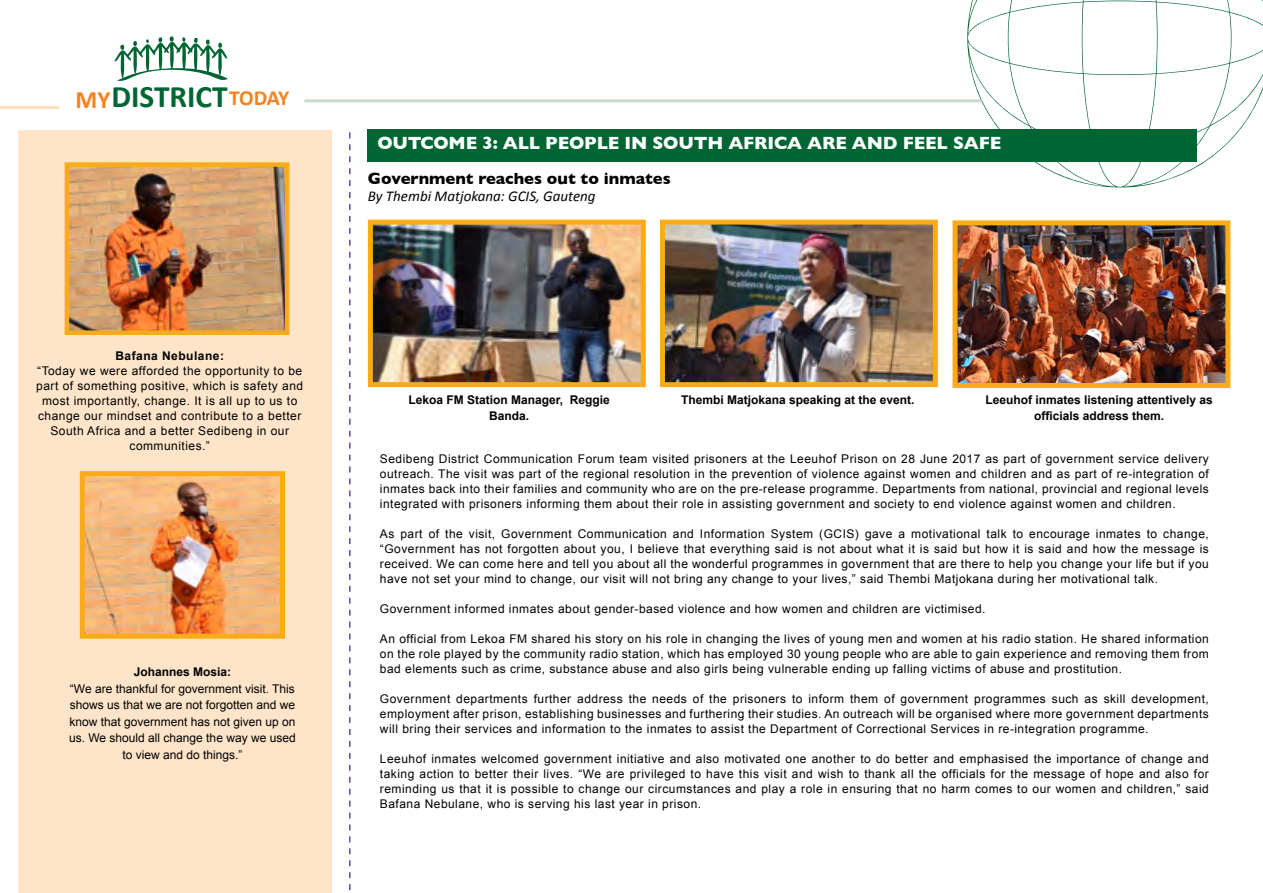
<style>
.page{position:relative;width:1263px;height:893px;background:#fff}
.page>*{position:absolute;margin:0;border:0;box-sizing:border-box;transform-origin:0 0}
.t1{font:700 31.35px "Calibri";color:#006532}
.t2{font:700 18px "Gill Sans";letter-spacing:-.01em;color:#fff}
.t3{font:700 16.5px "Gill Sans";color:#000}
.t4{font:italic 15px "Calibri";color:#000}
.t5{font:12px/15px "Arial";letter-spacing:.04em;color:#000;text-align:justify}
.t6{font:12px/16.5px "Arial";color:#000;text-align:center}
.t7{font:700 12px/16.5px "Arial";color:#000;text-align:center}
.t8{font:700 12px "Arial";letter-spacing:.04em;color:#000}
.s1{font-size:25.05px;color:#f58220}
.s2{font-size:21.6px;color:#f58220}
</style>
<div class="page">
<div style="left:18px;top:131px;width:314px;height:762px;background:#fee4c9"></div>
<hr style="left:0;top:106px;width:59px;height:3px;background:#ffe2b8">
<svg style="left:967px;top:0;width:296px;height:187px"></svg>
<svg style="left:349px;top:132px;width:2px;height:759px"></svg>
<hr style="left:304px;top:99px;width:677px;height:3px;background:#cad9ce">
<svg style="left:115px;top:36px;width:113px;height:45px"></svg>
<img style="left:70px;top:167px;width:214px;height:163px">
<div style="left:65px;top:162px;width:224px;height:173px;border:4px solid #fbab18"></div>
<img style="left:374px;top:226px;width:266px;height:155px">
<div style="left:368px;top:220px;width:278px;height:167px;border:5px solid #fbab18"></div>
<img style="left:666px;top:226px;width:266px;height:155px">
<div style="left:660px;top:220px;width:278px;height:167px;border:5px solid #fbab18"></div>
<img style="left:958px;top:226px;width:266px;height:156px">
<div style="left:952px;top:220px;width:278px;height:168px;border:5px solid #fbab18"></div>
<img style="left:86px;top:477px;width:193px;height:156px">
<div style="left:80px;top:471px;width:205px;height:168px;border:5px solid #fbab18"></div>
<div style="left:368px;top:129px;width:829px;height:33px;background:#006532"></div>
<h1 class="t1" style="left:75px;top:77px;width:215px"><span class="s1">MY</span>DISTRICT<span class="s2">TODAY</span></h1>
<p class="t8" style="left:115px;top:347px;width:110px">Bafana Nebulane:</p>
<p class="t5" style="left:36px;top:363px;width:268px;text-align:center">“Today we were afforded the opportunity to be part of something positive, which is safety and most importantly, change. It is all up to us to change our mindset and contribute to a better South Africa and a better Sedibeng in our communities.”</p>
<p class="t7" style="left:134px;top:664px;width:99px">Johannes Mosia:</p>
<p class="t6" style="left:69px;top:680px;width:228px">“We are thankful for government visit. This shows us that we are not forgotten and we know that government has not given up on us. We should all change the way we used to view and do things.”</p>
<h2 class="t2" style="left:377px;top:128px;width:625px">OUTCOME 3: ALL PEOPLE IN SOUTH AFRICA ARE AND FEEL SAFE</h2>
<h3 class="t3" style="left:368px;top:166px;width:304px">Government reaches out to inmates</h3>
<p class="t4" style="left:368px;top:186px;width:229px">By Thembi Matjokana: GCIS, Gauteng</p>
<p class="t7" style="left:408px;top:392px;width:203px">Lekoa FM Station Manager, Reggie<br>Banda.</p>
<p class="t7" style="left:681px;top:392px;width:235px">Thembi Matjokana speaking at the event.</p>
<p class="t7" style="left:985px;top:392px;width:229px">Leeuhof inmates listening attentively as officials address them.</p>
<p class="t5" style="left:380px;top:452px;width:830px">Sedibeng District Communication Forum team visited prisoners at the Leeuhof Prison on 28 June 2017 as part of government service delivery outreach. The visit was part of the regional resolution in the prevention of violence against women and children and as part of re-integration of inmates back into their families and community who are on the pre-release programme. Departments from national, provincial and regional levels integrated with prisoners informing them about their role in assisting government and society to end violence against women and children.</p>
<p class="t5" style="left:380px;top:527px;width:830px">As part of the visit, Government Communication and Information System (GCIS) gave a motivational talk to encourage inmates to change, “Government has not forgotten about you, I believe that everything said is not about what it is said but how it is said and how the message is received. We can come here and tell you about all the wonderful programmes in government that are there to help you change your life but if you have not set your mind to change, our visit will not bring any change to your lives,” said Thembi Matjokana during her motivational talk.</p>
<p class="t5" style="left:380px;top:602px;width:607px">Government informed inmates about gender-based violence and how women and children are victimised.</p>
<p class="t5" style="left:380px;top:632px;width:830px">An official from Lekoa FM shared his story on his role in changing the lives of young men and women at his radio station. He shared information on the role played by the community radio station, which has employed 30 young people who are able to gain experience and removing them from bad elements such as crime, substance abuse and also girls being vulnerable ending up falling victims of abuse and prostitution.</p>
<p class="t5" style="left:380px;top:692px;width:830px">Government departments further address the needs of the prisoners to inform them of government programmes such as skill development, employment after prison, establishing businesses and furthering their studies. An outreach will be organised where more government departments will bring their services and information to the inmates to assist the Department of Correctional Services in re-integration programme.</p>
<p class="t5" style="left:380px;top:752px;width:830px">Leeuhof inmates welcomed government initiative and also motivated one another to do better and emphasised the importance of change and taking action to better their lives. “We are privileged to have this visit and wish to thank all the officials for the message of hope and also for reminding us that it is possible to change our circumstances and play a role in ensuring that no harm comes to our women and children,” said Bafana Nebulane, who is serving his last year in prison.</p>
</div>
